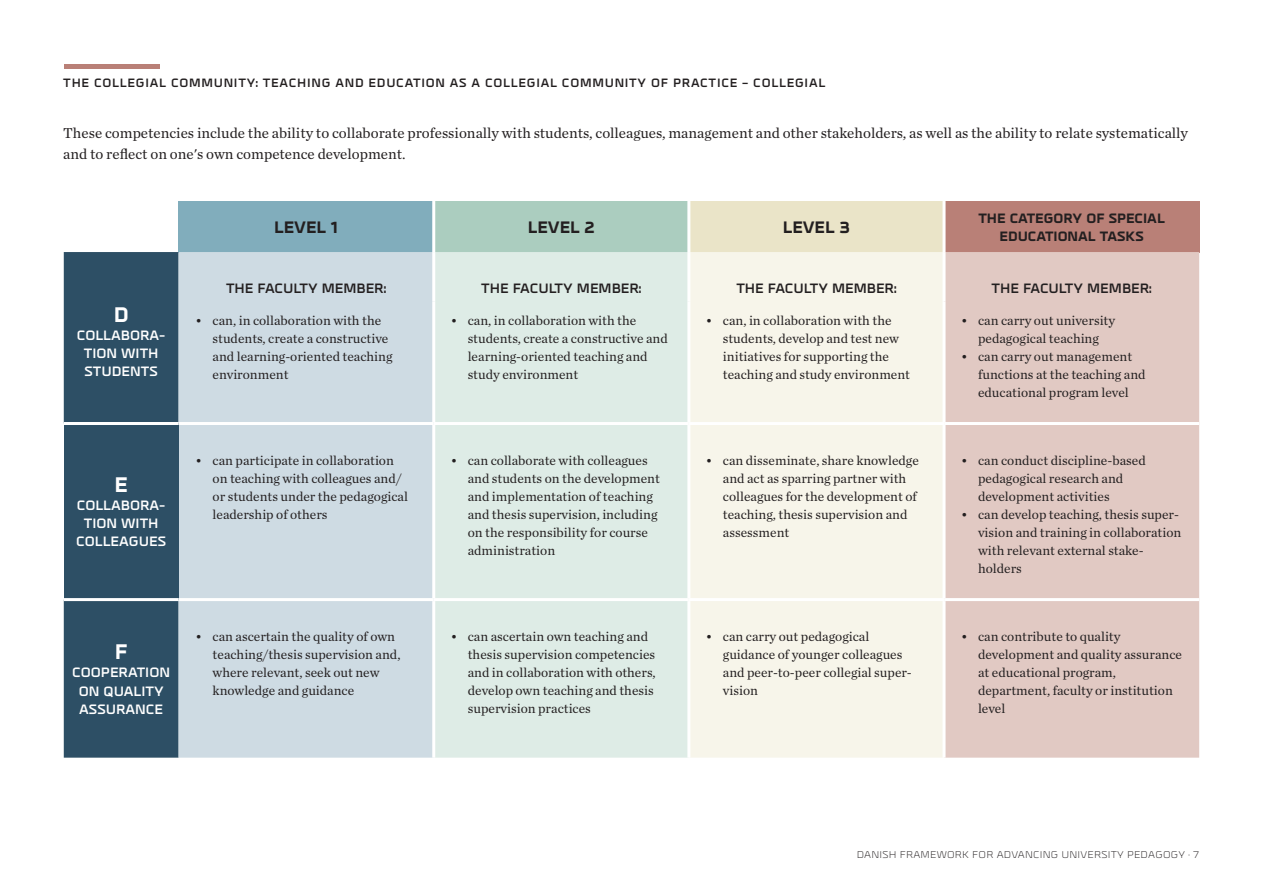
<style>
.page{position:relative;width:1263px;height:893px;background:#fff}
.page>*{position:absolute;margin:0;border:0;box-sizing:border-box;transform-origin:0 0}
.t1{font:800 21px "Metral";color:#fff}
.t2{font:800 16.5px "Metral";color:#231f20}
.Brødtekst_uden_bulli{font:15px/21px "Chronicle Text G1";color:#231f20}
.Boks_brødtekst_med_b{font:13.5px/18px "Chronicle Text G1";color:#231f20}
.t3{font:700 13.5px/18px "Metral";color:#fff;text-align:center}
.t4{font:700 13.5px "Metral";color:#231f20}
.t5{font:800 13.5px/18px "Metral";color:#231f20;text-align:center}
.Rubrikker_Metral{font:700 12px "Metral";letter-spacing:.06em;color:#231f20}
.t6{font:9.75px "Metral";letter-spacing:.02em;color:#231f20}
</style>
<div class="page">
<div style="left:64px;top:64px;width:96px;height:5px;background:#b98077"></div>
<div style="left:179px;top:201px;width:255px;height:51px;background:#81adbc"></div>
<div style="left:434px;top:201px;width:255px;height:51px;background:#abcdbf"></div>
<div style="left:689px;top:201px;width:255px;height:51px;background:#eae4c8"></div>
<div style="left:944px;top:201px;width:255px;height:51px;background:#b98077"></div>
<div style="left:64px;top:252px;width:115px;height:506px;background:#2d4f65"></div>
<div style="left:179px;top:252px;width:253px;height:506px;background:#cedbe3"></div>
<div style="left:435px;top:252px;width:252px;height:506px;background:#deece6"></div>
<div style="left:690px;top:252px;width:252px;height:506px;background:#f7f5ea"></div>
<div style="left:945px;top:252px;width:254px;height:506px;background:#e1c9c3"></div>
<div style="left:64px;top:423px;width:115px;height:177px;background:#2d4f65"></div>
<hr style="left:432px;top:201px;width:3px;height:51px;background:#fff">
<hr style="left:687px;top:201px;width:3px;height:51px;background:#fff">
<hr style="left:942px;top:201px;width:3px;height:51px;background:#fff">
<hr style="left:64px;top:422px;width:115px;height:3px;background:#fff">
<hr style="left:179px;top:422px;width:255px;height:3px;background:#fff">
<hr style="left:434px;top:422px;width:255px;height:3px;background:#fff">
<hr style="left:689px;top:422px;width:255px;height:3px;background:#fff">
<hr style="left:944px;top:422px;width:255px;height:3px;background:#fff">
<hr style="left:64px;top:598px;width:115px;height:3px;background:#fff">
<hr style="left:179px;top:598px;width:255px;height:3px;background:#fff">
<hr style="left:434px;top:598px;width:255px;height:3px;background:#fff">
<hr style="left:689px;top:598px;width:255px;height:3px;background:#fff">
<hr style="left:944px;top:598px;width:255px;height:3px;background:#fff">
<p class="Rubrikker_Metral" style="left:63px;top:74px;width:763px">THE COLLEGIAL COMMUNITY: TEACHING AND EDUCATION AS A COLLEGIAL COMMUNITY OF PRACTICE – COLLEGIAL</p>
<p class="Brødtekst_uden_bulli" style="left:63px;top:122px;width:1126px">These competencies include the ability to collaborate professionally with students, colleagues, management and other stakeholders, as well as the ability to relate systematically and to reflect on one's own competence development.</p>
<p class="t1" style="left:114px;top:299px;width:17px">D</p>
<p class="t3" style="left:77px;top:326px;width:90px">COLLABORA-<br>TION WITH<br>STUDENTS</p>
<p class="t1" style="left:115px;top:469px;width:15px">E</p>
<p class="t3" style="left:76px;top:496px;width:91px">COLLABORA-<br>TION WITH<br>COLLEAGUES</p>
<p class="t1" style="left:115px;top:636px;width:14px">F</p>
<p class="t3" style="left:72px;top:663px;width:99px">COOPERATION<br>ON QUALITY<br>ASSURANCE</p>
<p class="t2" style="left:274px;top:214px;width:65px">LEVEL 1</p>
<p class="t2" style="left:528px;top:214px;width:68px">LEVEL 2</p>
<p class="t2" style="left:783px;top:214px;width:69px">LEVEL 3</p>
<p class="t5" style="left:978px;top:208px;width:188px">THE CATEGORY OF SPECIAL<br>EDUCATIONAL TASKS</p>
<p class="t4" style="left:226px;top:278px;width:162px">THE FACULTY MEMBER:</p>
<p class="t4" style="left:481px;top:278px;width:162px">THE FACULTY MEMBER:</p>
<p class="t4" style="left:736px;top:278px;width:162px">THE FACULTY MEMBER:</p>
<p class="t4" style="left:991px;top:278px;width:162px">THE FACULTY MEMBER:</p>
<p class="Boks_brødtekst_med_b" style="left:213px;top:311px;width:177px;text-indent:-17px">• can, in collaboration with the students, create a constructive</p>
<p class="Boks_brødtekst_med_b" style="left:213px;top:347px;width:181px">and learning-oriented teaching environment</p>
<p class="Boks_brødtekst_med_b" style="left:468px;top:311px;width:202px;text-indent:-17px">• can, in collaboration with the students, create a constructive and learning-oriented teaching and study environment</p>
<p class="Boks_brødtekst_med_b" style="left:723px;top:311px;width:189px;text-indent:-17px">• can, in collaboration with the students, develop and test new initiatives for supporting the teaching and study environment</p>
<p class="Boks_brødtekst_med_b" style="left:961px;top:311px;width:156px;text-align:center">• can carry out university pedagogical teaching</p>
<p class="Boks_brødtekst_med_b" style="left:978px;top:347px;width:169px;text-indent:-17px">• can carry out management functions at the teaching and educational program level</p>
<p class="Boks_brødtekst_med_b" style="left:213px;top:451px;width:197px;text-indent:-17px">• can participate in collaboration on teaching with colleagues and/ or students under the pedagogical leadership of others</p>
<p class="Boks_brødtekst_med_b" style="left:468px;top:451px;width:194px;text-indent:-17px">• can collaborate with colleagues and students on the development and implementation of teaching and thesis supervision, including on the responsibility for course administration</p>
<p class="Boks_brødtekst_med_b" style="left:723px;top:451px;width:198px;text-indent:-17px">• can disseminate, share knowledge and act as sparring partner with colleagues for the development of teaching, thesis supervision and assessment</p>
<p class="Boks_brødtekst_med_b" style="left:978px;top:451px;width:169px;text-indent:-17px">• can conduct discipline-based pedagogical research and development activities</p>
<p class="Boks_brødtekst_med_b" style="left:978px;top:505px;width:205px;text-indent:-17px">• can develop teaching, thesis super&shy;vision and training in collaboration with relevant external stake&shy;holders</p>
<p class="Boks_brødtekst_med_b" style="left:213px;top:627px;width:189px;text-indent:-17px">• can ascertain the quality of own teaching/thesis supervision and, where relevant, seek out new knowledge and guidance</p>
<p class="Boks_brødtekst_med_b" style="left:468px;top:627px;width:189px;text-indent:-17px">• can ascertain own teaching and thesis supervision competencies and in collaboration with others, develop own teaching and thesis supervision practices</p>
<p class="Boks_brødtekst_med_b" style="left:723px;top:627px;width:190px;text-indent:-17px">• can carry out pedagogical guidance of younger colleagues and peer-to-peer collegial super&shy;vision</p>
<p class="Boks_brødtekst_med_b" style="left:978px;top:627px;width:206px;text-indent:-17px">• can contribute to quality development and quality assurance at educational program, department, faculty or institution level</p>
<p class="t6" style="left:857px;top:848px;width:344px">DANISH FRAMEWORK FOR ADVANCING UNIVERSITY PEDAGOGY · 7</p>
</div>
